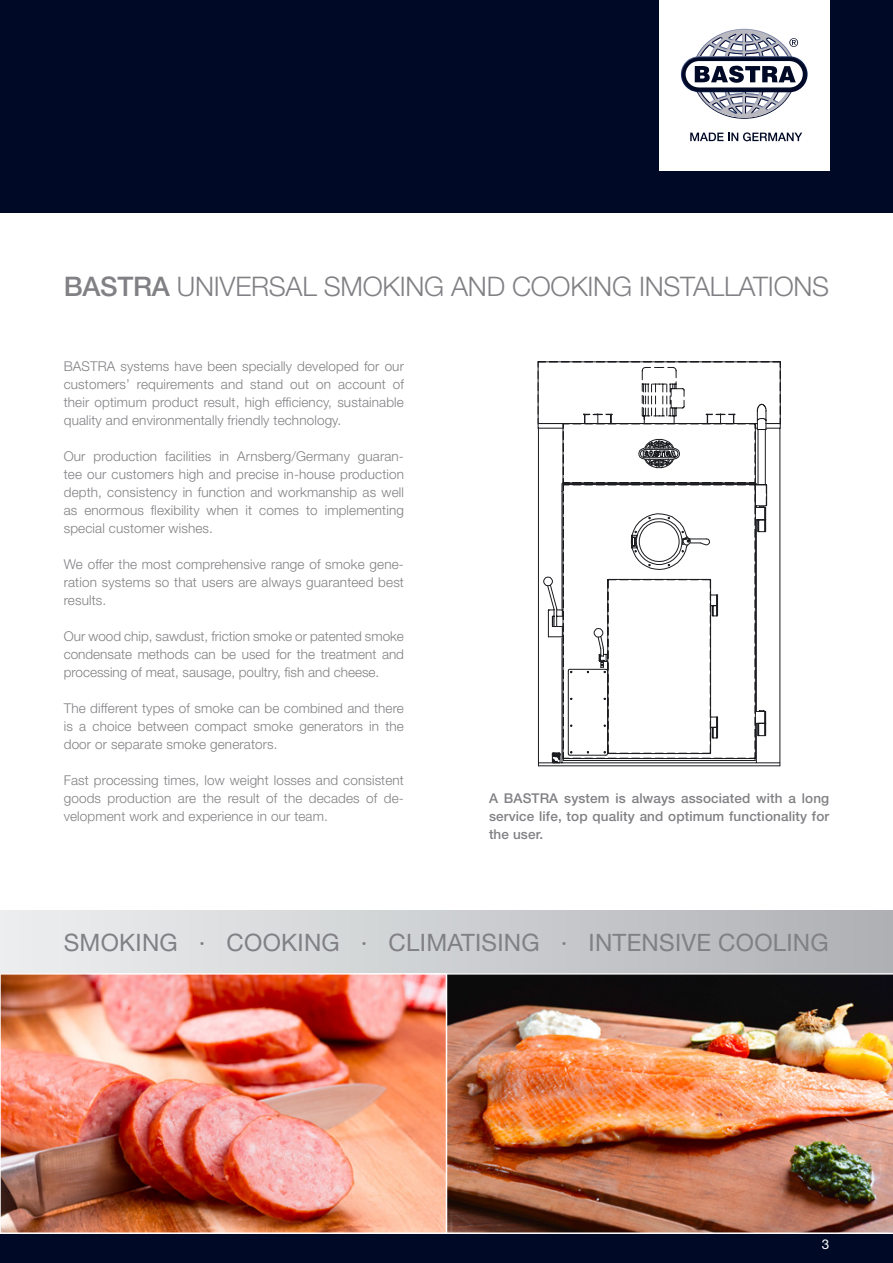
<style>
.page{position:relative;width:893px;height:1263px;background:#fff}
.page>*{position:absolute;margin:0;border:0;box-sizing:border-box;transform-origin:0 0}
.t1{font:300 27px "Helvetica Neue LT Std";letter-spacing:-.01em;color:#818084}
.t2{font:24px "Helvetica Neue LT Std";letter-spacing:.01em;color:#818084}
.t3{font:300 13.5px/18px "Helvetica Neue LT Std";letter-spacing:.01em;color:#818084;text-align:justify}
.t4{font:500 13.5px/18px "Helvetica Neue LT Std";letter-spacing:.01em;color:#818084;text-align:justify}
.t5{font:13.5px "Helvetica Neue LT Std";color:#fff}
.s1{font-weight:500}
</style>
<div class="page">
<div style="left:0;top:0;width:893px;height:213px;background:#000925"></div>
<div style="left:1px;top:910px;width:892px;height:64px;background:linear-gradient(to right,#edeff0,#afb1b4)"></div>
<hr style="left:0;top:910px;width:1px;height:64px;background:#edeeef">
<img style="left:1px;top:974px;width:445px;height:258px">
<img style="left:447px;top:974px;width:446px;height:258px">
<hr style="left:0;top:973px;width:893px;height:1px;background:#fff">
<div style="left:0;top:1233px;width:893px;height:30px;background:#000925"></div>
<hr style="left:0;top:1232px;width:893px;height:2px;background:#fff">
<div style="left:659px;top:0;width:170px;height:170px;background:#fff"></div>
<svg style="left:680px;top:29px;width:128px;height:90px"></svg>
<svg style="left:690px;top:132px;width:112px;height:9px"></svg>
<svg style="left:537px;top:361px;width:244px;height:400px"></svg>
<svg style="left:538px;top:403px;width:243px;height:363px"></svg>
<div style="left:867px;top:930px;width:9px;height:24px;background:#b0b1b4"></div>
<h1 class="t1" style="left:64px;top:270px;width:767px"><span class="s1">BASTRA</span> UNIVERSAL SMOKING AND COOKING INSTALLATIONS</h1>
<p class="t3" style="left:64px;top:357px;width:342px">BASTRA systems have been specially developed for our customers’ requirements and stand out on account of their optimum product result, high efficiency, sustainable quality and environmentally friendly technology.</p>
<p class="t3" style="left:64px;top:447px;width:342px">Our production facilities in Arnsberg/Germany guaran&shy;tee our customers high and precise in-house production depth, consistency in function and workmanship as well as enormous flexibility when it comes to implementing special customer wishes.</p>
<p class="t3" style="left:64px;top:555px;width:342px">We offer the most comprehensive range of smoke gene&shy;ration systems so that users are always guaranteed best results.</p>
<p class="t3" style="left:64px;top:627px;width:342px">Our wood chip, sawdust, friction smoke or patented smoke condensate methods can be used for the treatment and processing of meat, sausage, poultry, fish and cheese.</p>
<p class="t3" style="left:64px;top:699px;width:342px">The different types of smoke can be combined and there is a choice between compact smoke generators in the door or separate smoke generators.</p>
<p class="t3" style="left:64px;top:771px;width:342px">Fast processing times, low weight losses and consistent goods production are the result of the decades of de&shy;velopment work and experience in our team.</p>
<p class="t4" style="left:489px;top:789px;width:342px">A BASTRA system is always associated with a long service life, top quality and optimum functionality for the user.</p>
<h2 class="t2" style="left:64px;top:928px;width:766px">SMOKING · COOKING · CLIMATISING · INTENSIVE COOLING</h2>
<p class="t5" style="left:822px;top:1236px;width:9px">3</p>
</div>
